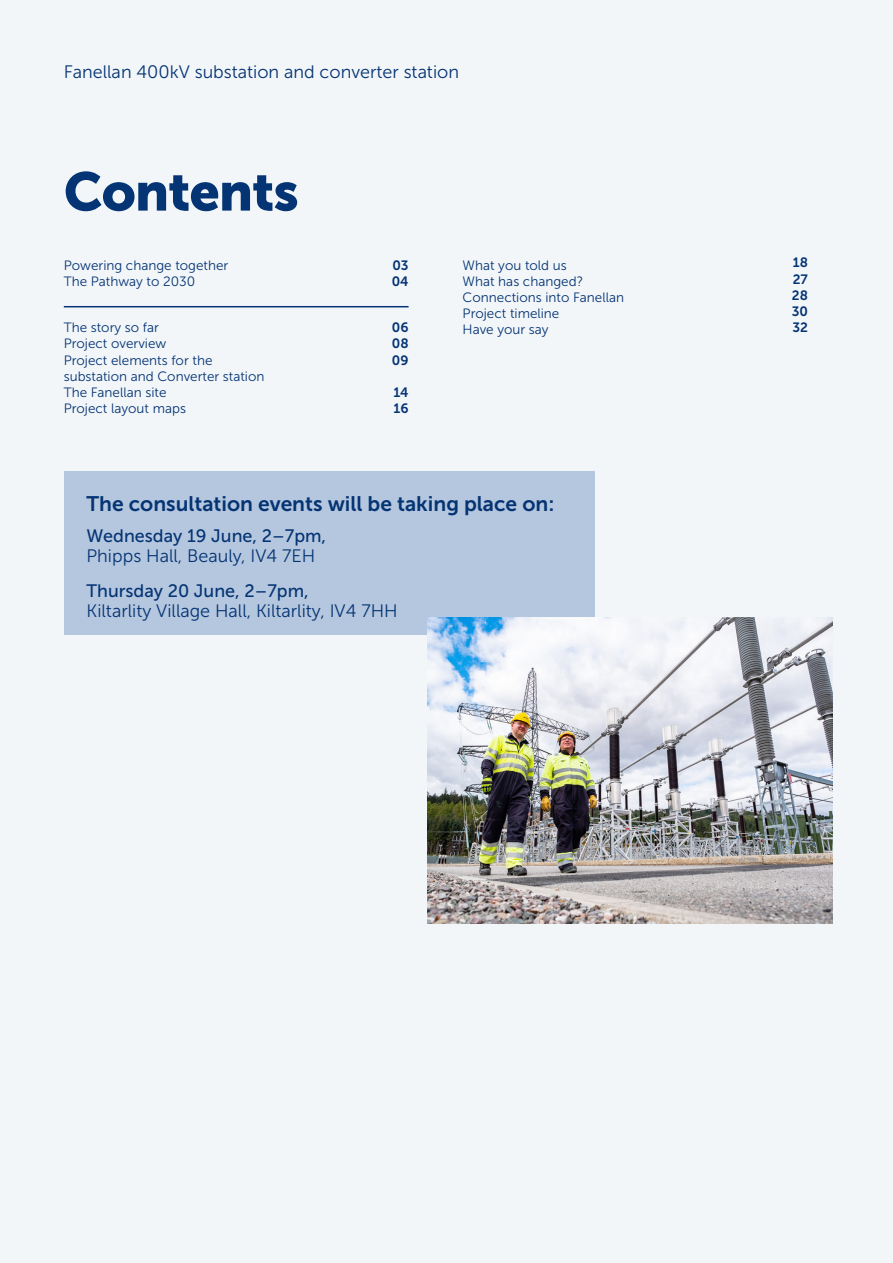
<style>
.page{position:relative;width:893px;height:1263px;background:#fff}
.page>*{position:absolute;margin:0;border:0;box-sizing:border-box;transform-origin:0 0}
.t1{font:54px "Museo Sans 900";letter-spacing:-.02em;color:#053474}
.t2{font:21px "Museo Sans 700";color:#053474}
.t3{font:18px "Museo Sans 300";color:#053474}
.t4{font:18px "Museo Sans 500";color:#053474}
.t5{font:13.5px/16.2px "Museo Sans 300";color:#053474}
.t6{font:13.5px/16.2px "Museo Sans 700";color:#053474;text-align:justify}
</style>
<div class="page">
<div style="left:1px;top:0;width:892px;height:1263px;background:#f2f6f9"></div>
<div style="left:64px;top:471px;width:531px;height:164px;background:#b5c7de"></div>
<img style="left:427px;top:617px;width:406px;height:306px">
<hr style="left:64px;top:306px;width:345px;height:1px;background:#053474">
<hr style="left:892px;top:1023px;width:1px;height:125px;background:#e8edf4">
<h3 class="t3" style="left:64px;top:62px;width:397px">Fanellan 400kV substation and converter station</h3>
<h1 class="t1" style="left:64px;top:161px;width:237px">Contents</h1>
<p class="t5" style="left:64px;top:257px;width:166px">Powering change together<br>The Pathway to 2030</p>
<p class="t5" style="left:64px;top:320px;width:202px">The story so far<br>Project overview<br>Project elements for the substation and Converter station<br>The Fanellan site<br>Project layout maps</p>
<p class="t6" style="left:392px;top:257px;width:18px">03<br>04</p>
<p class="t6" style="left:392px;top:319px;width:18px">06<br>08<br>09</p>
<p class="t6" style="left:393px;top:384px;width:17px">14<br>16</p>
<p class="t5" style="left:463px;top:257px;width:163px">What you told us<br>What has changed?<br>Connections into Fanellan<br>Project timeline<br>Have your say</p>
<h2 class="t2" style="left:87px;top:492px;width:469px">The consultation events will be taking place on:</h2>
<h3 class="t4" style="left:87px;top:525px;width:241px">Wednesday 19 June, 2–7pm,</h3>
<h3 class="t3" style="left:87px;top:546px;width:230px">Phipps Hall, Beauly, IV4 7EH</h3>
<h3 class="t4" style="left:87px;top:581px;width:224px">Thursday 20 June, 2–7pm,</h3>
<h3 class="t3" style="left:87px;top:601px;width:313px">Kiltarlity Village Hall, Kiltarlity, IV4 7HH</h3>
<p class="t6" style="left:792px;top:255px;width:18px">18<br>27<br>28<br>30<br>32</p>
</div>
